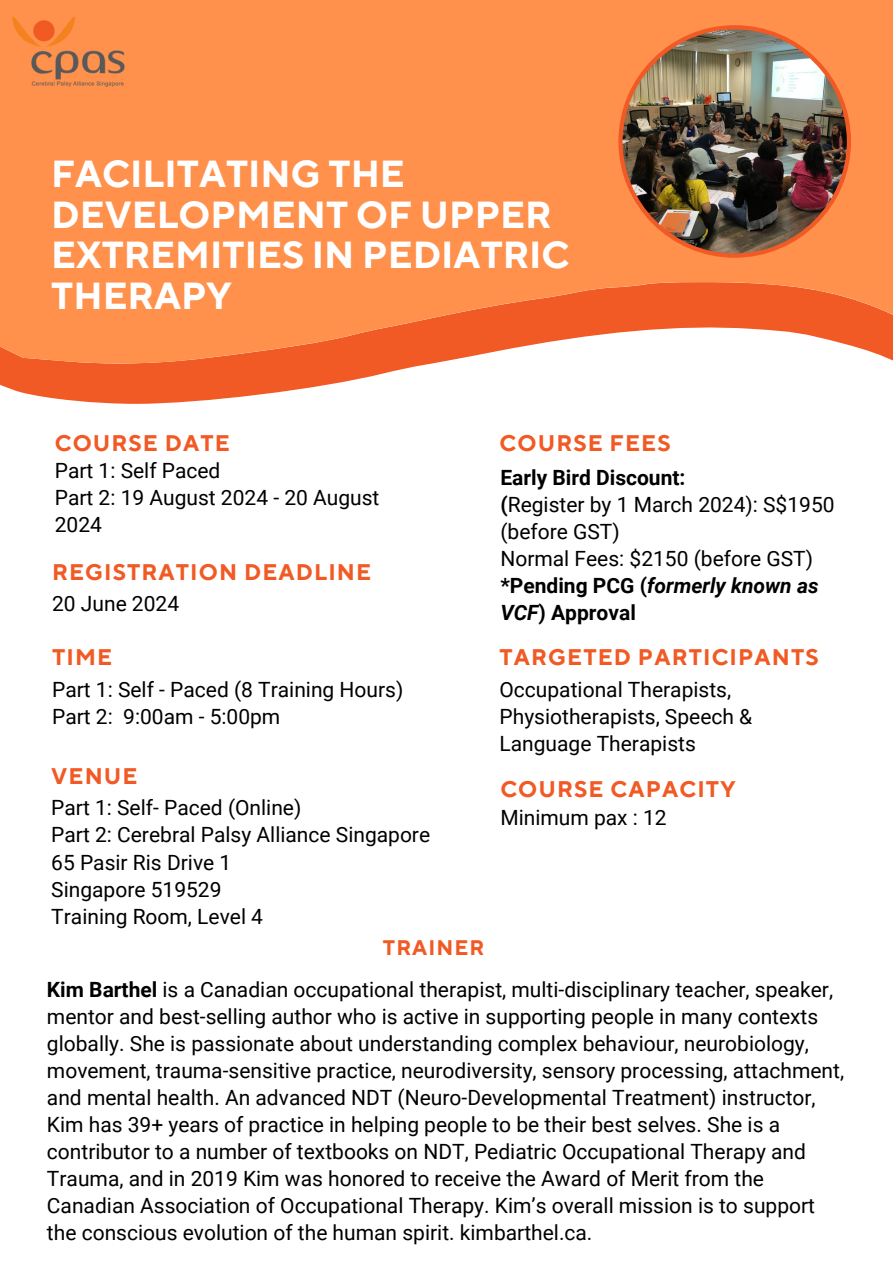
<style>
.page{position:relative;width:893px;height:1264px;background:#fff}
.page>*{position:absolute;margin:0;border:0;box-sizing:border-box;transform-origin:0 0}
.t1{font:700 37.5px/40.5px "TT Norms Pro";color:#fff}
.t2{font:700 22.5px "TT Norms Pro";letter-spacing:.05em;color:#f15a24}
.t3{font:21px/27px "Roboto";color:#000}
.t4{font:700 21px/27px "Roboto";color:#000}
.t5{font:700 21px "TT Norms Pro";letter-spacing:.05em;color:#f15a24}
.s1{font-weight:700}
.s2{font-style:italic}
</style>
<div class="page">
<svg style="left:0;top:384px;width:331px;height:20px;fill:#f15a24"></svg>
<svg style="left:0;top:0;width:892px;height:384px;background:#fd9255"></svg>
<img style="left:618px;top:25px;width:233px;height:233px">
<img style="left:13px;top:16px;width:111px;height:71px">
<h1 class="t1" style="left:51px;top:155px;width:519px">FACILITATING THE<br>DEVELOPMENT OF UPPER<br>EXTREMITIES IN PEDIATRIC<br>THERAPY</h1>
<p class="t2" style="left:55px;top:429px;width:176px">COURSE DATE</p>
<h2 class="t3" style="left:55px;top:457px;width:167px">Part 1: Self Paced</h2>
<p class="t3" style="left:55px;top:484px;width:326px">Part 2: 19 August 2024 - 20 August<br>2024</p>
<h2 class="t2" style="left:52px;top:558px;width:320px">REGISTRATION DEADLINE</h2>
<p class="t3" style="left:52px;top:590px;width:128px">20 June 2024</p>
<p class="t2" style="left:52px;top:643px;width:61px">TIME</p>
<p class="t3" style="left:52px;top:676px;width:353px">Part 1: Self - Paced (8 Training Hours)</p>
<h2 class="t3" style="left:52px;top:703px;width:230px">Part 2: 9:00am - 5:00pm</h2>
<h2 class="t2" style="left:51px;top:762px;width:88px">VENUE</h2>
<p class="t3" style="left:51px;top:794px;width:251px">Part 1: Self- Paced (Online)</p>
<p class="t3" style="left:51px;top:821px;width:380px">Part 2: Cerebral Palsy Alliance Singapore</p>
<p class="t3" style="left:51px;top:848px;width:181px">65 Pasir Ris Drive 1</p>
<p class="t3" style="left:51px;top:875px;width:172px">Singapore 519529</p>
<p class="t3" style="left:51px;top:902px;width:213px">Training Room, Level 4</p>
<h2 class="t2" style="left:499px;top:429px;width:172px">COURSE FEES</h2>
<p class="t4" style="left:500px;top:464px;width:187px">Early Bird Discount:</p>
<p class="t3" style="left:500px;top:491px;width:335px"><span class="s1">(</span>Register by 1 March 2024): S$1950 (before GST)</p>
<h2 class="t3" style="left:500px;top:545px;width:314px">Normal Fees: $2150 (before GST)</h2>
<p class="t4" style="left:500px;top:572px;width:320px">*Pending PCG (<span class="s2">formerly known as<br>VCF</span>) Approval</p>
<p class="t2" style="left:499px;top:643px;width:321px">TARGETED PARTICIPANTS</p>
<p class="t3" style="left:499px;top:676px;width:254px">Occupational Therapists,<br>Physiotherapists, Speech &amp;<br>Language Therapists</p>
<p class="t2" style="left:500px;top:776px;width:236px">COURSE CAPACITY</p>
<h2 class="t3" style="left:500px;top:804px;width:168px">Minimum pax : 12</h2>
<p class="t5" style="left:383px;top:935px;width:103px">TRAINER</p>
<h2 class="t3" style="left:47px;top:976px;width:798px"><span class="s1">Kim Barthel</span> is a Canadian occupational therapist, multi-disciplinary teacher, speaker, mentor and best-selling author who is active in supporting people in many contexts globally. She is passionate about understanding complex behaviour, neurobiology, movement, trauma-sensitive practice, neurodiversity, sensory processing, attachment, and mental health. An advanced NDT (Neuro-Developmental Treatment) instructor, Kim has 39+ years of practice in helping people to be their best selves. She is a contributor to a number of textbooks on NDT, Pediatric Occupational Therapy and Trauma, and in 2019 Kim was honored to receive the Award of Merit from the Canadian Association of Occupational Therapy. Kim’s overall mission is to support the conscious evolution of the human spirit. kimbarthel.ca.</h2>
</div>
